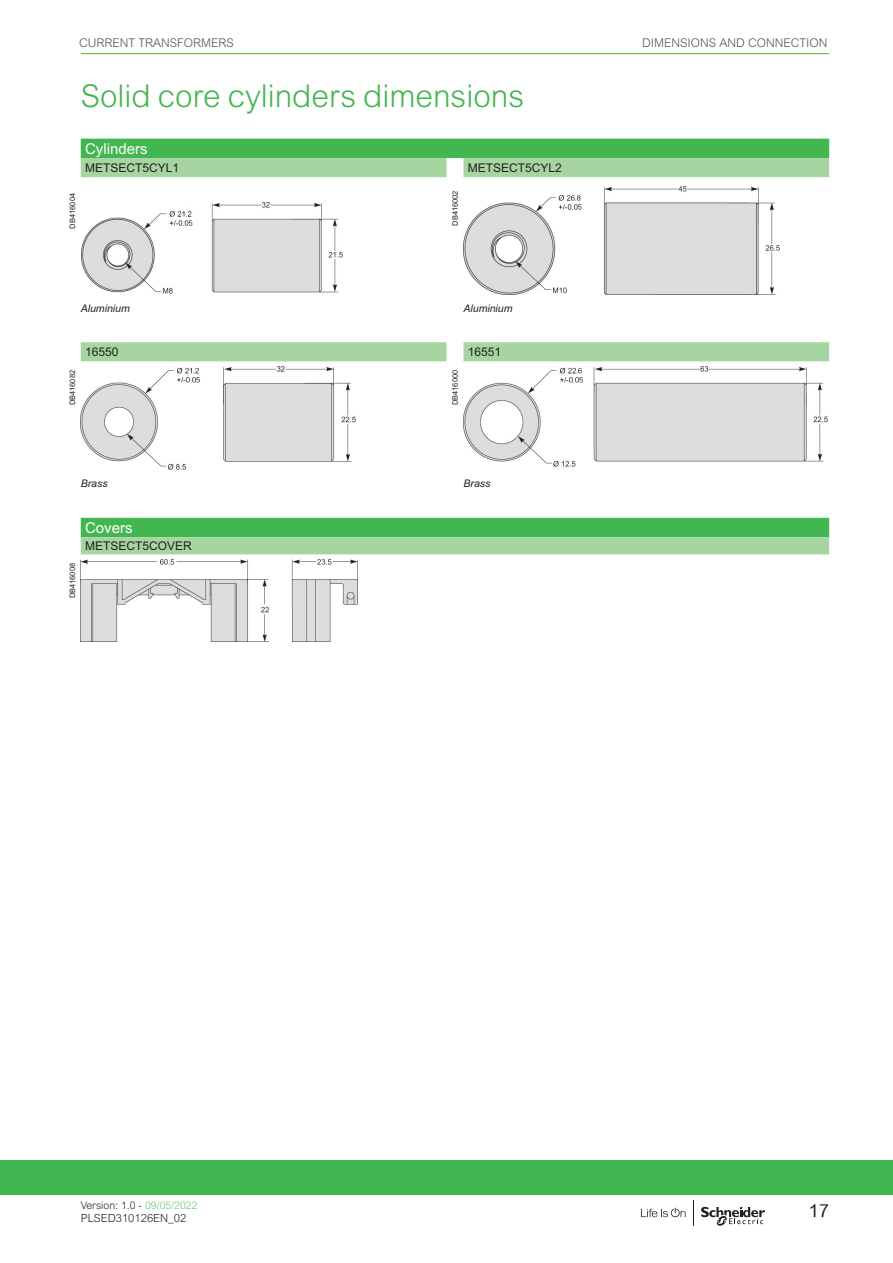
<style>
.page{position:relative;width:893px;height:1263px;background:#fff}
.page>*{position:absolute;margin:0;border:0;box-sizing:border-box;transform-origin:0 0}
._0_TitleLev1{font:300 31.5px "Arial MT Std";color:#42b751}
.t1{font:18px "Arial Rounded MT";color:#231f20}
._1_Section_3__10{font:15px "Arial MT Std";color:#fff}
.t2{font:300 12px "Arial MT Std";color:#515557}
._1_Section_3__8{font:12px "Arial MT Std";color:#231f20}
._1_Section_4__8{font:12px "Arial MT Std";color:#231f20}
.t3{font:300 11.25px "Arial MT Std";color:#231f20}
.t4{font:300 10.5px "Arial MT Std";color:#231f20}
._1_Legend___Nota__7{font:italic 10.5px "Arial MT Std";color:#231f20}
._1_Legend__7{font:italic 10.5px "Arial MT Std";color:#231f20}
.Picture_Number{font:7.5px "Arial MT Std";color:#231f20}
.s1{color:#70c270}
</style>
<div class="page">
<hr style="left:81px;top:53px;width:748px;height:1px;background:#59b533">
<div style="left:0;top:1161px;width:893px;height:34px;background:#42b751"></div>
<svg style="left:641px;top:1208px;width:45px;height:9px"></svg>
<svg style="left:701px;top:1207px;width:64px;height:19px"></svg>
<svg style="left:693px;top:1200px;width:1px;height:26px"></svg>
<div style="left:81px;top:139px;width:748px;height:19px;background:#42b751"></div>
<svg style="left:81px;top:158px;width:748px;height:396px"></svg>
<img style="left:81px;top:202px;width:261px;height:93px">
<img style="left:463px;top:186px;width:316px;height:109px">
<img style="left:81px;top:366px;width:274px;height:105px">
<img style="left:463px;top:366px;width:365px;height:102px">
<img style="left:80px;top:559px;width:278px;height:82px">
<p class="t2" style="left:79px;top:36px;width:156px">CURRENT TRANSFORMERS</p>
<p class="t2" style="left:642px;top:36px;width:187px">DIMENSIONS AND CONNECTION</p>
<p class="_0_TitleLev1" style="left:81px;top:79px;width:445px">Solid core cylinders dimensions</p>
<p class="_1_Section_3__10" style="left:85px;top:140px;width:64px">Cylinders</p>
<p class="_1_Section_3__8" style="left:85px;top:161px;width:96px">METSECT5CYL1</p>
<p class="_1_Section_3__8" style="left:468px;top:161px;width:96px">METSECT5CYL2</p>
<p class="Picture_Number" style="left:68px;top:228px;width:37px;rotate:-90deg">DB416004</p>
<p class="Picture_Number" style="left:451px;top:226px;width:37px;rotate:-90deg">DB416002</p>
<p class="_1_Legend___Nota__7" style="left:81px;top:302px;width:51px">Aluminium</p>
<p class="_1_Legend___Nota__7" style="left:463px;top:302px;width:51px">Aluminium</p>
<p class="_1_Section_4__8" style="left:85px;top:345px;width:35px">16550</p>
<p class="_1_Section_4__8" style="left:468px;top:345px;width:35px">16551</p>
<p class="Picture_Number" style="left:68px;top:405px;width:37px;rotate:-90deg">DB416082</p>
<p class="Picture_Number" style="left:451px;top:405px;width:37px;rotate:-90deg">DB416000</p>
<p class="_1_Legend__7" style="left:81px;top:477px;width:28px">Brass</p>
<p class="_1_Legend__7" style="left:463px;top:477px;width:28px">Brass</p>
<p class="_1_Section_3__10" style="left:85px;top:519px;width:49px">Covers</p>
<p class="_1_Section_4__8" style="left:85px;top:539px;width:108px">METSECT5COVER</p>
<p class="Picture_Number" style="left:68px;top:598px;width:37px;rotate:-90deg">DB416008</p>
<p class="t4" style="left:81px;top:1199px;width:118px">Version: 1.0 - <span class="s1">09/05/2022</span></p>
<p class="t3" style="left:81px;top:1212px;width:107px">PLSED310126EN_02</p>
<h2 class="t1" style="left:809px;top:1200px;width:22px">17</h2>
</div>
